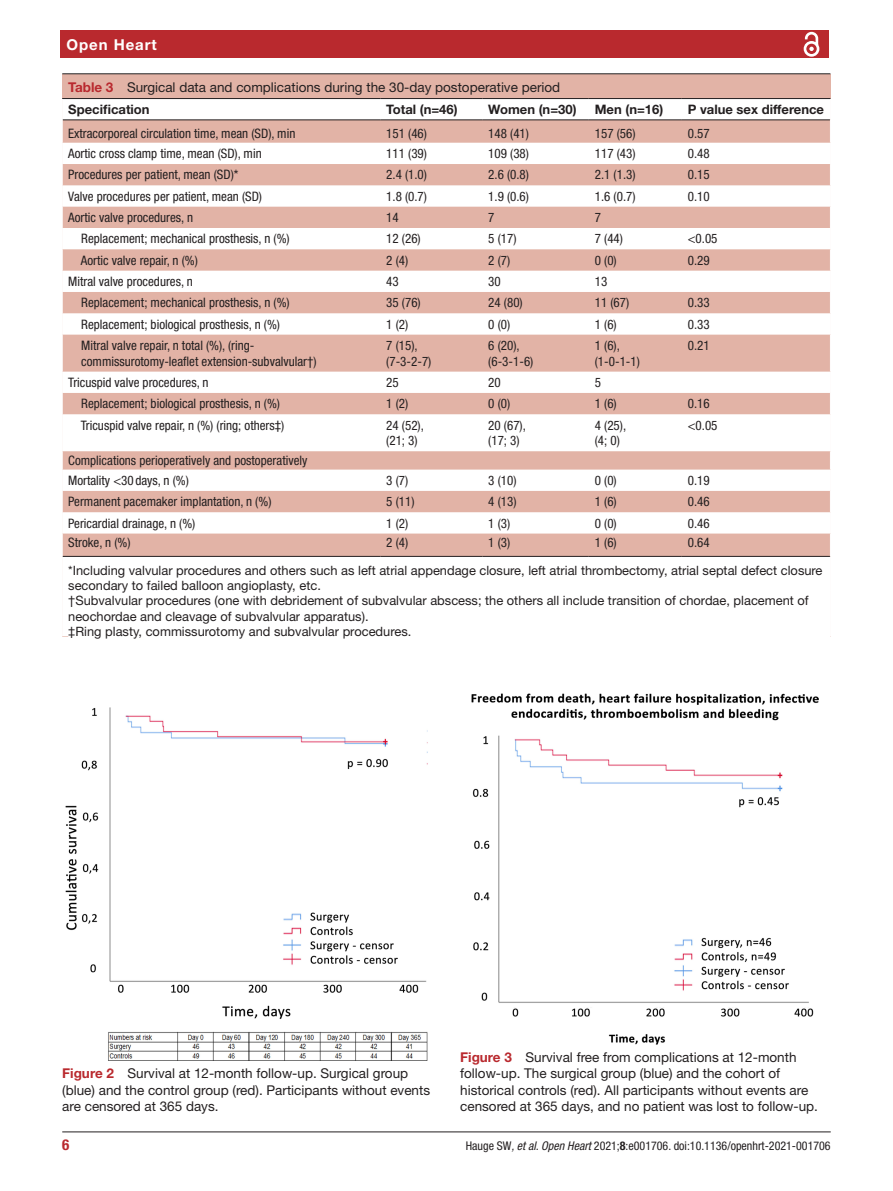
<style>
.page{position:relative;width:893px;height:1191px;background:#fff}
.page>*{position:absolute;margin:0;border:0;box-sizing:border-box;transform-origin:0 0}
.t1{font:700 15px "Helvetica Neue LT Std";letter-spacing:.065em;color:#fff}
.t2{font:700 condensed 15px "Helvetica Neue LT Std";color:#b9292e}
.t3{font:13.5px/16.2px "Helvetica Neue LT Std";color:#231f20}
.t4{font:condensed 13.05px/15.6px "Helvetica Neue LT Std";color:#231f20}
.t5{font:700 13.05px "Helvetica Neue LT Std";color:#231f20}
.t6{font:12.9px/15.5px "Helvetica Neue LT Std";color:#231f20}
.t7{font:condensed 12px "Helvetica Neue LT Std";color:#231f20}
.s1{font-weight:700;color:#b9292e}
.s2{font-style:italic}
.s3{font-weight:700}
</style>
<div class="page">
<div style="left:61px;top:31px;width:768px;height:27px;background:#b9292e"></div>
<hr style="left:62px;top:1131px;width:769px;height:1px;background:#231f20">
<svg style="left:803px;top:31px;width:17px;height:26px"></svg>
<div style="left:62px;top:74px;width:768px;height:562px;background:#e2b3a6"></div>
<hr style="left:62px;top:73px;width:768px;height:1px;background:#231f20">
<svg style="left:63px;top:99px;width:767px;height:537px;fill:#fff"></svg>
<hr style="left:62px;top:98px;width:318px;height:1px;background:#231f20">
<hr style="left:62px;top:119px;width:318px;height:1px;background:#231f20">
<hr style="left:380px;top:98px;width:102px;height:1px;background:#231f20">
<hr style="left:380px;top:119px;width:102px;height:1px;background:#231f20">
<hr style="left:482px;top:98px;width:107px;height:1px;background:#231f20">
<hr style="left:482px;top:119px;width:107px;height:1px;background:#231f20">
<hr style="left:589px;top:98px;width:93px;height:1px;background:#231f20">
<hr style="left:589px;top:119px;width:93px;height:1px;background:#231f20">
<hr style="left:682px;top:98px;width:148px;height:1px;background:#231f20">
<hr style="left:682px;top:119px;width:148px;height:1px;background:#231f20">
<hr style="left:62px;top:556px;width:318px;height:1px;background:#231f20">
<hr style="left:380px;top:556px;width:102px;height:1px;background:#231f20">
<hr style="left:482px;top:556px;width:107px;height:1px;background:#231f20">
<hr style="left:589px;top:556px;width:93px;height:1px;background:#231f20">
<hr style="left:682px;top:556px;width:148px;height:1px;background:#231f20">
<svg style="left:62px;top:99px;width:1px;height:236px"></svg>
<hr style="left:62px;top:335px;width:1px;height:36px;background:#fff">
<svg style="left:62px;top:371px;width:1px;height:43px"></svg>
<hr style="left:62px;top:414px;width:1px;height:37px;background:#fff">
<svg style="left:62px;top:451px;width:1px;height:105px"></svg>
<hr style="left:62px;top:556px;width:1px;height:80px;background:#fff">
<hr style="left:68px;top:589px;width:762px;height:2px;background:#fff">
<hr style="left:68px;top:620px;width:762px;height:1px;background:#fff">
<hr style="left:68px;top:635px;width:762px;height:2px;background:#fff">
<img style="left:66px;top:707px;width:362px;height:353px">
<img style="left:472px;top:693px;width:347px;height:351px">
<p class="t1" style="left:66px;top:35px;width:92px">Open Heart</p>
<p class="t3" style="left:68px;top:79px;width:493px"><span class="s1">Table 3</span> Surgical data and complications during the 30-day postoperative period</p>
<p class="t5" style="left:68px;top:101px;width:83px">Specification</p>
<p class="t5" style="left:386px;top:101px;width:73px">Total (n=46)</p>
<p class="t5" style="left:488px;top:101px;width:90px">Women (n=30)</p>
<p class="t5" style="left:595px;top:101px;width:70px">Men (n=16)</p>
<p class="t5" style="left:688px;top:101px;width:138px">P value sex difference</p>
<p class="t4" style="left:68px;top:126px;width:229px">Extracorporeal circulation time, mean (SD), min</p>
<p class="t4" style="left:386px;top:126px;width:42px">151 (46)</p>
<p class="t4" style="left:488px;top:126px;width:42px">148 (41)</p>
<p class="t4" style="left:595px;top:126px;width:42px">157 (56)</p>
<p class="t4" style="left:688px;top:126px;width:23px">0.57</p>
<p class="t4" style="left:68px;top:145px;width:195px">Aortic cross clamp time, mean (SD), min</p>
<p class="t4" style="left:386px;top:145px;width:42px">111 (39)</p>
<p class="t4" style="left:488px;top:145px;width:42px">109 (38)</p>
<p class="t4" style="left:595px;top:145px;width:42px">117 (43)</p>
<p class="t4" style="left:688px;top:145px;width:23px">0.48</p>
<p class="t4" style="left:68px;top:167px;width:172px">Procedures per patient, mean (SD)*</p>
<p class="t4" style="left:386px;top:167px;width:42px">2.4 (1.0)</p>
<p class="t4" style="left:488px;top:167px;width:42px">2.6 (0.8)</p>
<p class="t4" style="left:595px;top:167px;width:42px">2.1 (1.3)</p>
<p class="t4" style="left:688px;top:167px;width:23px">0.15</p>
<p class="t4" style="left:68px;top:188px;width:195px">Valve procedures per patient, mean (SD)</p>
<p class="t4" style="left:386px;top:188px;width:42px">1.8 (0.7)</p>
<p class="t4" style="left:488px;top:188px;width:42px">1.9 (0.6)</p>
<p class="t4" style="left:595px;top:188px;width:42px">1.6 (0.7)</p>
<p class="t4" style="left:688px;top:188px;width:23px">0.10</p>
<p class="t4" style="left:68px;top:209px;width:126px">Aortic valve procedures, n</p>
<p class="t4" style="left:386px;top:209px;width:14px">14</p>
<p class="t4" style="left:488px;top:209px;width:8px">7</p>
<p class="t4" style="left:595px;top:209px;width:8px">7</p>
<p class="t4" style="left:81px;top:231px;width:210px">Replacement; mechanical prosthesis, n (%)</p>
<p class="t4" style="left:386px;top:231px;width:36px">12 (26)</p>
<p class="t4" style="left:488px;top:231px;width:30px">5 (17)</p>
<p class="t4" style="left:595px;top:231px;width:30px">7 (44)</p>
<p class="t4" style="left:688px;top:231px;width:31px">&lt;0.05</p>
<p class="t4" style="left:81px;top:252px;width:119px">Aortic valve repair, n (%)</p>
<p class="t4" style="left:386px;top:252px;width:23px">2 (4)</p>
<p class="t4" style="left:488px;top:252px;width:23px">2 (7)</p>
<p class="t4" style="left:595px;top:252px;width:23px">0 (0)</p>
<p class="t4" style="left:688px;top:252px;width:23px">0.29</p>
<p class="t4" style="left:68px;top:273px;width:126px">Mitral valve procedures, n</p>
<p class="t4" style="left:386px;top:273px;width:14px">43</p>
<p class="t4" style="left:488px;top:273px;width:14px">30</p>
<p class="t4" style="left:595px;top:273px;width:14px">13</p>
<p class="t4" style="left:81px;top:295px;width:210px">Replacement; mechanical prosthesis, n (%)</p>
<p class="t4" style="left:386px;top:295px;width:36px">35 (76)</p>
<p class="t4" style="left:488px;top:295px;width:36px">24 (80)</p>
<p class="t4" style="left:595px;top:295px;width:36px">11 (67)</p>
<p class="t4" style="left:688px;top:295px;width:23px">0.33</p>
<p class="t4" style="left:81px;top:316px;width:200px">Replacement; biological prosthesis, n (%)</p>
<p class="t4" style="left:386px;top:316px;width:23px">1 (2)</p>
<p class="t4" style="left:488px;top:316px;width:23px">0 (0)</p>
<p class="t4" style="left:595px;top:316px;width:23px">1 (6)</p>
<p class="t4" style="left:688px;top:316px;width:23px">0.33</p>
<p class="t4" style="left:81px;top:337px;width:237px">Mitral valve repair, n total (%), (ring&shy;commissurotomy-leaflet extension-subvalvular†)</p>
<p class="t4" style="left:386px;top:337px;width:47px">7 (15), (7-3-2-7)</p>
<p class="t4" style="left:488px;top:337px;width:47px">6 (20), (6-3-1-6)</p>
<p class="t4" style="left:595px;top:337px;width:47px">1 (6), (1-0-1-1)</p>
<p class="t4" style="left:688px;top:337px;width:23px">0.21</p>
<p class="t4" style="left:68px;top:374px;width:142px">Tricuspid valve procedures, n</p>
<p class="t4" style="left:386px;top:374px;width:14px">25</p>
<p class="t4" style="left:488px;top:374px;width:14px">20</p>
<p class="t4" style="left:595px;top:374px;width:8px">5</p>
<p class="t4" style="left:81px;top:396px;width:200px">Replacement; biological prosthesis, n (%)</p>
<p class="t4" style="left:386px;top:396px;width:23px">1 (2)</p>
<p class="t4" style="left:488px;top:396px;width:23px">0 (0)</p>
<p class="t4" style="left:595px;top:396px;width:23px">1 (6)</p>
<p class="t4" style="left:688px;top:396px;width:23px">0.16</p>
<p class="t4" style="left:81px;top:417px;width:205px">Tricuspid valve repair, n (%) (ring; others‡)</p>
<p class="t4" style="left:386px;top:417px;width:39px">24 (52), (21; 3)</p>
<p class="t4" style="left:488px;top:417px;width:39px">20 (67), (17; 3)</p>
<p class="t4" style="left:595px;top:417px;width:33px">4 (25), (4; 0)</p>
<p class="t4" style="left:688px;top:417px;width:31px">&lt;0.05</p>
<p class="t4" style="left:68px;top:450px;width:241px;line-height:19.8px">Complications perioperatively and postoperatively<br>Mortality &lt;30 days, n (%)</p>
<p class="t4" style="left:386px;top:472px;width:23px">3 (7)</p>
<p class="t4" style="left:488px;top:472px;width:30px">3 (10)</p>
<p class="t4" style="left:595px;top:472px;width:23px">0 (0)</p>
<p class="t4" style="left:688px;top:472px;width:23px">0.19</p>
<p class="t4" style="left:68px;top:494px;width:205px">Permanent pacemaker implantation, n (%)</p>
<p class="t4" style="left:386px;top:494px;width:30px">5 (11)</p>
<p class="t4" style="left:488px;top:494px;width:30px">4 (13)</p>
<p class="t4" style="left:595px;top:494px;width:23px">1 (6)</p>
<p class="t4" style="left:688px;top:494px;width:23px">0.46</p>
<p class="t4" style="left:68px;top:515px;width:129px">Pericardial drainage, n (%)</p>
<p class="t4" style="left:386px;top:515px;width:23px">1 (2)</p>
<p class="t4" style="left:488px;top:515px;width:23px">1 (3)</p>
<p class="t4" style="left:595px;top:515px;width:23px">0 (0)</p>
<p class="t4" style="left:688px;top:515px;width:23px">0.46</p>
<p class="t4" style="left:68px;top:535px;width:64px">Stroke, n (%)</p>
<p class="t4" style="left:386px;top:535px;width:23px">2 (4)</p>
<p class="t4" style="left:488px;top:535px;width:23px">1 (3)</p>
<p class="t4" style="left:595px;top:535px;width:23px">1 (6)</p>
<p class="t4" style="left:688px;top:535px;width:23px">0.64</p>
<p class="t6" style="left:68px;top:562px;width:756px">*Including valvular procedures and others such as left atrial appendage closure, left atrial thrombectomy, atrial septal defect closure secondary to failed balloon angioplasty, etc.<br>†Subvalvular procedures (one with debridement of subvalvular abscess; the others all include transition of chordae, placement of neochordae and cleavage of subvalvular apparatus).<br>‡Ring plasty, commissurotomy and subvalvular procedures.</p>
<p class="t3" style="left:62px;top:1065px;width:369px"><span class="s1">Figure 2</span> Survival at 12-month follow-up. Surgical group (blue) and the control group (red). Participants without events are censored at 365 days.</p>
<p class="t3" style="left:460px;top:1049px;width:359px"><span class="s1">Figure 3</span> Survival free from complications at 12-month follow-up. The surgical group (blue) and the cohort of historical controls (red). All participants without events are censored at 365 days, and no patient was lost to follow-up.</p>
<p class="t2" style="left:62px;top:1135px;width:9px">6</p>
<p class="t7" style="left:466px;top:1139px;width:366px">Hauge SW<span class="s2">, et al. Open Heart</span> 2021;<span class="s3">8</span>:e001706. doi:10.1136/openhrt-2021-001706</p>
</div>
